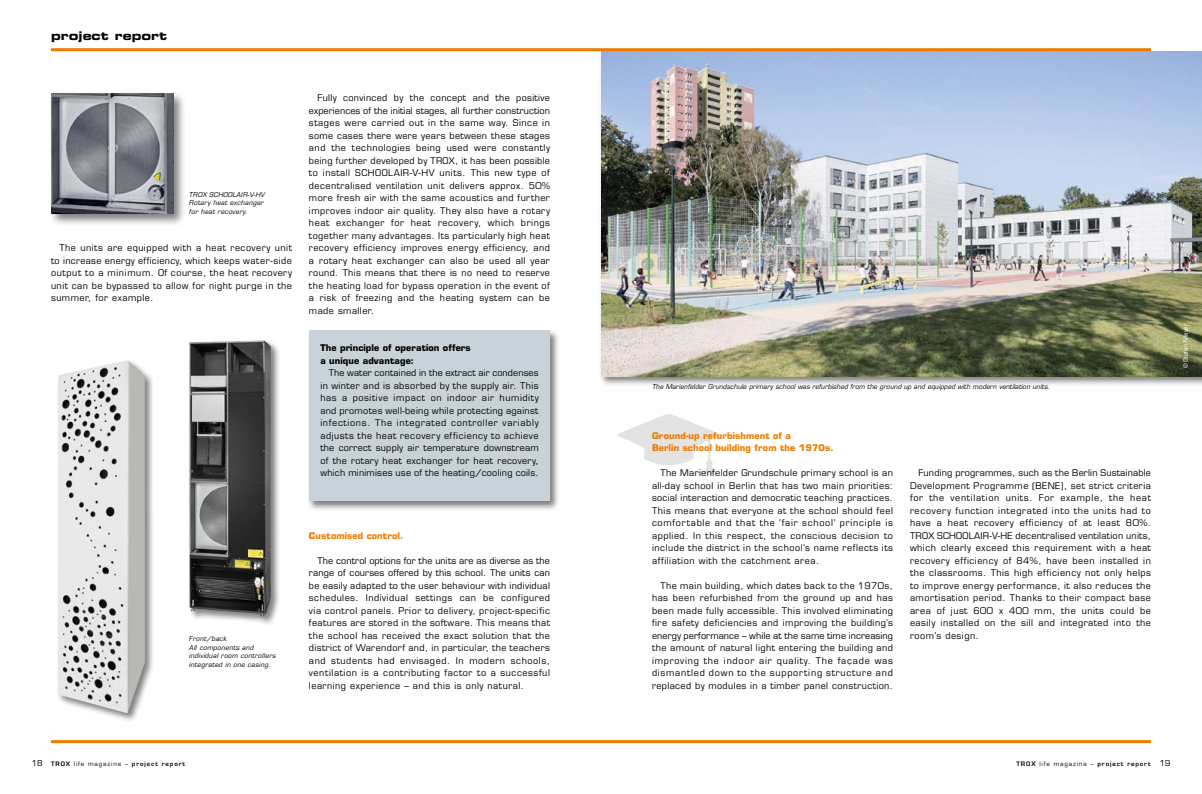
<style>
.page{position:relative;width:1202px;height:794px;background:#fff}
.page>*{position:absolute;margin:0;border:0;box-sizing:border-box;transform-origin:0 0}
.t1{font:12px "Eurostile LT Std Bold Ex 2";color:#000}
.t2{font:9px/12.5px "Eurostile LT Std";letter-spacing:.055em;color:#000;text-align:justify}
.t3{font:700 9px/12.5px "Eurostile LT Std";letter-spacing:.01em;color:#ef7c00}
.t4{font:700 9px/12.5px "Eurostile LT Std";letter-spacing:.01em;color:#000}
.t5{font:italic 6.5px/8.4px "Eurostile LT Std";letter-spacing:.035em;color:#000}
.t6{font:italic 6.5px "Eurostile LT Std";letter-spacing:.01em;color:#000}
.t7{font:600 6px "Eurostile LT Std";letter-spacing:.15em;color:#000}
.t8{font:6px "Eurostile LT Std";letter-spacing:.01em;color:#fff}
.s1{font-weight:400;font-size:8px}
.s2{font-weight:400}
</style>
<div class="page">
<div style="left:307px;top:328px;width:253px;height:183px;background:#000;opacity:.5"></div>
<div style="left:309px;top:330px;width:241px;height:171px;background:#c8d3d9"></div>
<img style="left:617px;top:414px;width:51px;height:22px">
<div style="left:48px;top:90px;width:138px;height:136px;background:#000;opacity:.5"></div>
<img style="left:51px;top:93px;width:122px;height:121px">
<div style="left:599px;top:49px;width:603px;height:337px;background:#000;opacity:.5"></div>
<img style="left:601px;top:51px;width:601px;height:325px">
<div style="left:56px;top:358px;width:99px;height:365px;background:#000;opacity:.5"></div>
<img style="left:58px;top:360px;width:87px;height:353px">
<div style="left:187px;top:338px;width:94px;height:288px;background:#000;opacity:.5"></div>
<img style="left:189px;top:340px;width:82px;height:277px">
<hr style="left:51px;top:48px;width:1100px;height:3px;background:#ef7c00">
<hr style="left:51px;top:740px;width:1100px;height:3px;background:#ef7c00">
<h1 class="t1" style="left:51px;top:27px;width:118px">project report</h1>
<p class="t5" style="left:189px;top:191px;width:77px">TROX SCHOOLAIR-V-HV<br>Rotary heat exchanger for heat recovery.</p>
<p class="t2" style="left:51px;top:242px;width:242px;text-indent:9px">The units are equipped with a heat recovery unit to increase energy efficiency, which keeps water-side output to a minimum. Of course, the heat recovery unit can be bypassed to allow for night purge in the summer, for example.</p>
<p class="t2" style="left:309px;top:92px;width:242px;text-indent:9px">Fully convinced by the concept and the positive experiences of the initial stages, all further construction stages were carried out in the same way. Since in some cases there were years between these stages and the technologies being used were constantly being further developed by TROX, it has been possible to install SCHOOLAIR-V-HV units. This new type of decentralised ventilation unit delivers approx. 50% more fresh air with the same acoustics and further improves indoor air quality. They also have a rotary heat exchanger for heat recovery, which brings together many advantages. Its particularly high heat recovery efficiency improves energy efficiency, and a rotary heat exchanger can also be used all year round. This means that there is no need to reserve the heating load for bypass operation in the event of a risk of freezing and the heating system can be made smaller.</p>
<p class="t4" style="left:320px;top:341px;width:152px">The principle of operation offers a unique advantage:</p>
<p class="t2" style="left:320px;top:367px;width:220px;text-indent:9px">The water contained in the extract air condenses in winter and is absorbed by the supply air. This has a positive impact on indoor air humidity and promotes well-being while protecting against infections. The integrated controller variably adjusts the heat recovery efficiency to achieve the correct supply air temperature downstream of the rotary heat exchanger for heat recovery, which minimises use of the heating/cooling coils.</p>
<p class="t5" style="left:189px;top:635px;width:88px">Front/back<br>All components and individual room controllers integrated in one casing.</p>
<p class="t3" style="left:309px;top:529px;width:96px">Customised control.</p>
<p class="t2" style="left:309px;top:554px;width:242px;text-indent:9px">The control options for the units are as diverse as the range of courses offered by this school. The units can be easily adapted to the user behaviour with individual schedules. Individual settings can be configured via control panels. Prior to delivery, project-specific features are stored in the software. This means that the school has received the exact solution that the district of Warendorf and, in particular, the teachers and students had envisaged. In modern schools, ventilation is a contributing factor to a successful learning experience – and this is only natural.</p>
<p class="t6" style="left:652px;top:383px;width:399px">The Marienfelder Grundschule primary school was refurbished from the ground up and equipped with modern ventilation units.</p>
<p class="t3" style="left:652px;top:429px;width:183px">Ground-up refurbishment of a<br>Berlin school building from the 1970s.</p>
<p class="t2" style="left:652px;top:467px;width:242px;text-indent:9px">The Marienfelder Grundschule primary school is an all-day school in Berlin that has two main priorities: social interaction and democratic teaching practices.<br>This means that everyone at the school should feel comfortable and that the ‘fair school’ principle is applied. In this respect, the conscious decision to include the district in the school’s name reflects its affiliation with the catchment area.</p>
<p class="t2" style="left:652px;top:579px;width:242px;text-indent:9px">The main building, which dates back to the 1970s, has been refurbished from the ground up and has been made fully accessible. This involved eliminating fire safety deficiencies and improving the building’s energy performance – while at the same time increasing the amount of natural light entering the building and improving the indoor air quality. The façade was dismantled down to the supporting structure and replaced by modules in a timber panel construction.</p>
<p class="t2" style="left:910px;top:467px;width:242px;text-indent:9px">Funding programmes, such as the Berlin Sustainable Development Programme (BENE), set strict criteria for the ventilation units. For example, the heat recovery function integrated into the units had to have a heat recovery efficiency of at least 80%.<br>TROX SCHOOLAIR-V-HE decentralised ventilation units, which clearly exceed this requirement with a heat recovery efficiency of 84%, have been installed in the classrooms. This high efficiency not only helps to improve energy performance, it also reduces the amortisation period. Thanks to their compact base area of just 600 x 400 mm, the units could be easily installed on the sill and integrated into the room’s design.</p>
<p class="t8" style="left:1182px;top:368px;width:46px;rotate:-90deg">©Stefan Meyer</p>
<p class="t7" style="left:31px;top:760px;width:155px"><span class="s1">18</span> TROX <span class="s2">life magazine –</span> project report</p>
<p class="t7" style="left:1016px;top:760px;width:155px">TROX <span class="s2">life magazine –</span> project report <span class="s1">19</span></p>
</div>
